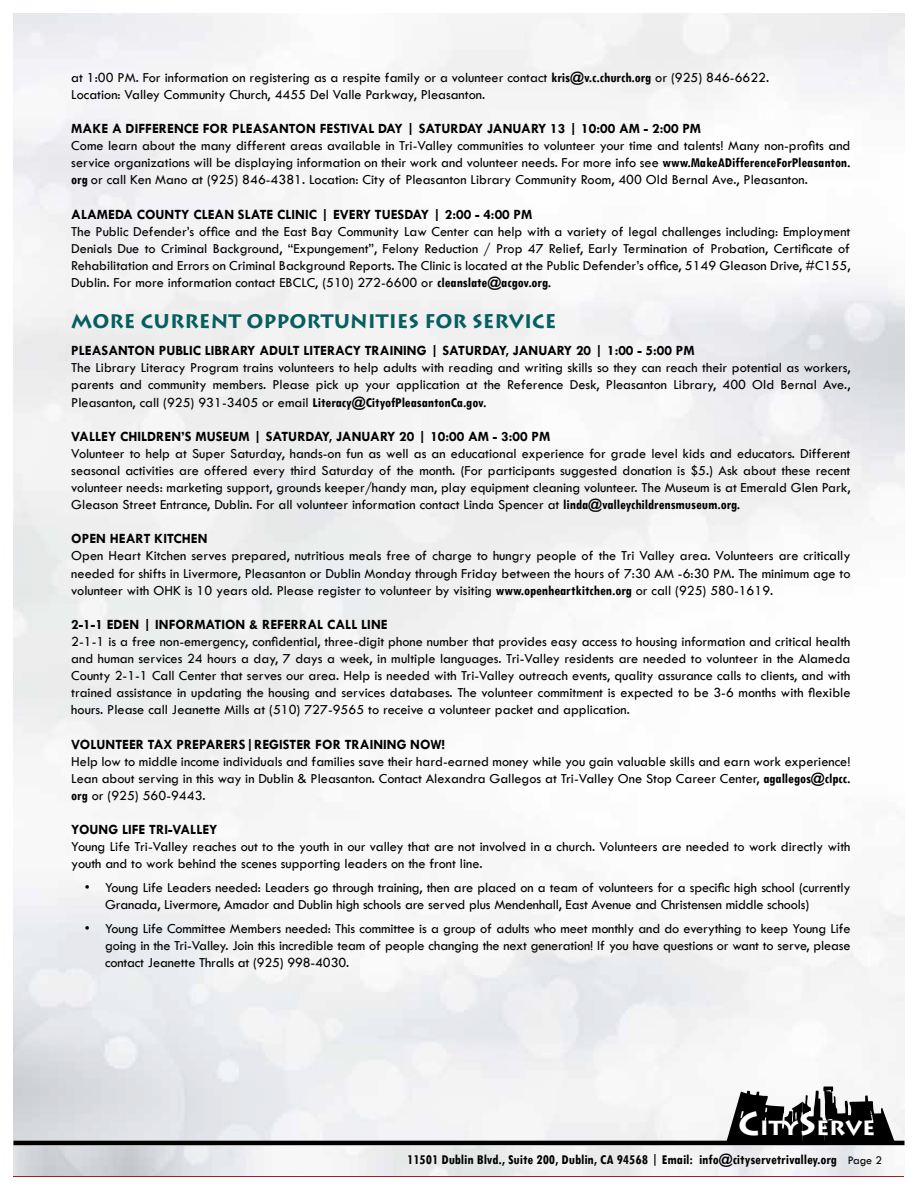
<style>
.page{position:relative;width:918px;height:1188px;background:#fff}
.page>*{position:absolute;margin:0;border:0;box-sizing:border-box;transform-origin:0 0}
.t1{font:700 24px "Lithos Pro";color:#fff}
.t2{font:700 19.5px "Lithos Pro";color:#065e5e}
.t3{font:14.25px/17.1px "Tw Cen";color:#000;text-align:justify}
.t4{font:700 14.25px "Tw Cen";color:#000}
.t5{font:700 condensed 14.25px "Tw Cen";color:#000}
.s1{font-weight:700;font-stretch:condensed}
.s2{font-size:33px}
.s3{font-weight:400;font-stretch:normal;font-size:12px}
</style>
<div class="page">
<div style="left:14px;top:1142px;width:890px;height:35px;background:#9b2122"></div>
<img style="left:14px;top:1146px;width:890px;height:30px">
<img style="left:14px;top:14px;width:890px;height:1132px">
<hr style="left:14px;top:1141px;width:890px;height:4px;background:#000">
<svg style="left:726px;top:1087px;width:169px;height:54px"></svg>
<p class="t3" style="left:71px;top:69px;width:699px">at 1:00 PM. For information on registering as a respite family or a volunteer contact <span class="s1">kris@v.c.church.org</span> or (925) 846-6622.<br>Location: Valley Community Church, 4455 Del Valle Parkway, Pleasanton.</p>
<p class="t4" style="left:71px;top:120px;width:631px">MAKE A DIFFERENCE FOR PLEASANTON FESTIVAL DAY | SATURDAY JANUARY 13 | 10:00 AM - 2:00 PM</p>
<p class="t3" style="left:71px;top:137px;width:781px">Come learn about the many different areas available in Tri-Valley communities to volunteer your time and talents! Many non-profits and service organizations will be displaying information on their work and volunteer needs. For more info see <span class="s1">www.MakeADifferenceForPleasanton. org</span> or call Ken Mano at (925) 846-4381. Location: City of Pleasanton Library Community Room, 400 Old Bernal Ave., Pleasanton.</p>
<p class="t4" style="left:71px;top:206px;width:463px">ALAMEDA COUNTY CLEAN SLATE CLINIC | EVERY TUESDAY | 2:00 - 4:00 PM</p>
<p class="t3" style="left:71px;top:223px;width:781px">The Public Defender’s office and the East Bay Community Law Center can help with a variety of legal challenges including: Employment Denials Due to Criminal Background, “Expungement”, Felony Reduction / Prop 47 Relief, Early Termination of Probation, Certificate of Rehabilitation and Errors on Criminal Background Reports. The Clinic is located at the Public Defender’s office, 5149 Gleason Drive, #C155, Dublin. For more information contact EBCLC, (510) 272-6600 or <span class="s1">cleanslate@acgov.org.</span></p>
<h2 class="t2" style="left:71px;top:309px;width:487px">MORE CURRENT OPPORTUNITIES FOR SERVICE</h2>
<p class="t4" style="left:71px;top:342px;width:625px">PLEASANTON PUBLIC LIBRARY ADULT LITERACY TRAINING | SATURDAY, JANUARY 20 | 1:00 - 5:00 PM</p>
<p class="t3" style="left:71px;top:359px;width:781px">The Library Literacy Program trains volunteers to help adults with reading and writing skills so they can reach their potential as workers, parents and community members. Please pick up your application at the Reference Desk, Pleasanton Library, 400 Old Bernal Ave., Pleasanton, call (925) 931-3405 or email <span class="s1">Literacy@CityofPleasantonCa.gov.</span></p>
<p class="t4" style="left:71px;top:428px;width:480px">VALLEY CHILDREN’S MUSEUM | SATURDAY, JANUARY 20 | 10:00 AM - 3:00 PM</p>
<p class="t3" style="left:71px;top:445px;width:781px">Volunteer to help at Super Saturday, hands-on fun as well as an educational experience for grade level kids and educators. Different seasonal activities are offered every third Saturday of the month. (For participants suggested donation is $5.) Ask about these recent volunteer needs: marketing support, grounds keeper/handy man, play equipment cleaning volunteer. The Museum is at Emerald Glen Park, Gleason Street Entrance, Dublin. For all volunteer information contact Linda Spencer at <span class="s1">linda@valleychildrensmuseum.org.</span></p>
<p class="t4" style="left:71px;top:530px;width:138px">OPEN HEART KITCHEN</p>
<p class="t3" style="left:71px;top:547px;width:781px">Open Heart Kitchen serves prepared, nutritious meals free of charge to hungry people of the Tri Valley area. Volunteers are critically needed for shifts in Livermore, Pleasanton or Dublin Monday through Friday between the hours of 7:30 AM -6:30 PM. The minimum age to volunteer with OHK is 10 years old. Please register to volunteer by visiting <span class="s1">www.openheartkitchen.org</span> or call (925) 580-1619.</p>
<p class="t4" style="left:71px;top:616px;width:318px">2-1-1 EDEN | INFORMATION &amp; REFERRAL CALL LINE</p>
<p class="t3" style="left:71px;top:633px;width:781px">2-1-1 is a free non-emergency, confidential, three-digit phone number that provides easy access to housing information and critical health and human services 24 hours a day, 7 days a week, in multiple languages. Tri-Valley residents are needed to volunteer in the Alameda County 2-1-1 Call Center that serves our area. Help is needed with Tri-Valley outreach events, quality assurance calls to clients, and with trained assistance in updating the housing and services databases. The volunteer commitment is expected to be 3-6 months with flexible hours. Please call Jeanette Mills at (510) 727-9565 to receive a volunteer packet and application.</p>
<p class="t4" style="left:71px;top:736px;width:375px">VOLUNTEER TAX PREPARERS|REGISTER FOR TRAINING NOW!</p>
<p class="t3" style="left:71px;top:753px;width:781px">Help low to middle income individuals and families save their hard-earned money while you gain valuable skills and earn work experience!<br>Lean about serving in this way in Dublin &amp; Pleasanton. Contact Alexandra Gallegos at Tri-Valley One Stop Career Center, <span class="s1">agallegos@clpcc. org</span> or (925) 560-9443.</p>
<p class="t4" style="left:71px;top:821px;width:148px">YOUNG LIFE TRI-VALLEY</p>
<p class="t3" style="left:71px;top:838px;width:781px">Young Life Tri-Valley reaches out to the youth in our valley that are not involved in a church. Volunteers are needed to work directly with youth and to work behind the scenes supporting leaders on the front line.</p>
<p class="t3" style="left:105px;top:879px;width:747px;text-indent:-20px">• Young Life Leaders needed: Leaders go through training, then are placed on a team of volunteers for a specific high school (currently<br>Granada, Livermore, Amador and Dublin high schools are served plus Mendenhall, East Avenue and Christensen middle schools)</p>
<p class="t3" style="left:105px;top:920px;width:747px;text-indent:-20px">• Young Life Committee Members needed: This committee is a group of adults who meet monthly and do everything to keep Young Life going in the Tri-Valley. Join this incredible team of people changing the next generation! If you have questions or want to serve, please contact Jeanette Thralls at (925) 998-4030.</p>
<h1 class="t1" style="left:738px;top:1112px;width:139px"><span class="s2">C</span>ity<span class="s2">S</span>erve</h1>
<p class="t5" style="left:407px;top:1151px;width:476px">11501 Dublin Blvd., Suite 200, Dublin, CA 94568 | Email: info@cityservetrivalley.org <span class="s3">Page 2</span></p>
</div>
